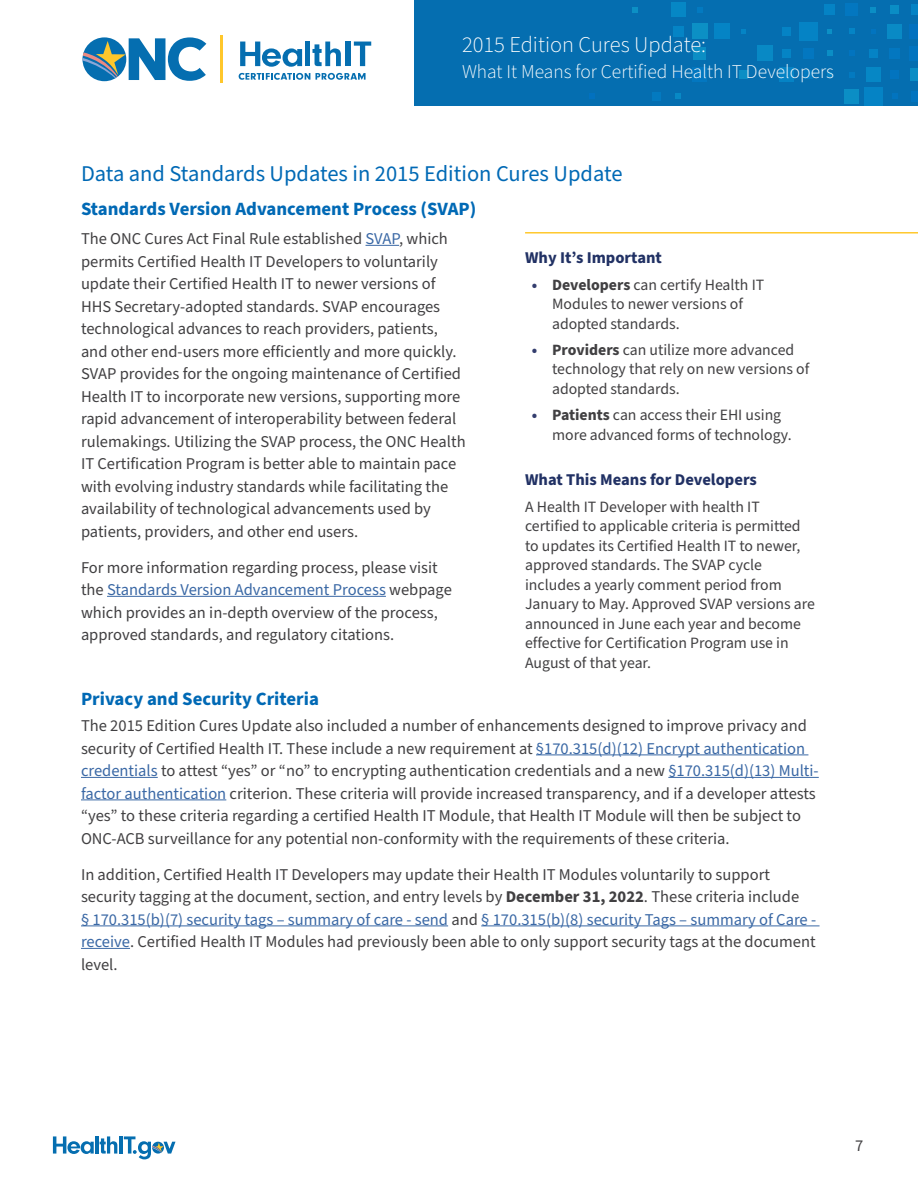
<style>
.page{position:relative;width:918px;height:1188px;background:#fff}
.page>*{position:absolute;margin:0;border:0;box-sizing:border-box;transform-origin:0 0}
.t1{font:22.5px "Source Sans Pro";color:#0069b5}
.t2{font:300 22.5px "Source Sans Pro";color:#fff}
.t3{font:300 19.5px "Source Sans Pro";color:#fff}
.t4{font:700 18.75px "Source Sans Pro";color:#0069b5}
.Body_Text{font:16.5px/22.5px "Source Sans Pro";color:#414042}
.t5{font:700 16.5px "Source Sans Pro";color:#213164}
.Sidebar_-No_Bullet{font:15.75px/19.5px "Source Sans Pro";color:#414042}
.s1{color:#3a68a5}
.s2{font-weight:700;color:#343e6e}
.s3{font-weight:700}
</style>
<div class="page">
<div style="left:414px;top:0;width:504px;height:106px;background:#056eb0"></div>
<div style="left:891px;top:5px;width:8px;height:9px;background:#0a8dc5"></div>
<div style="left:782px;top:27px;width:9px;height:9px;background:#0583c5"></div>
<div style="left:891px;top:70px;width:8px;height:9px;background:#0274bf"></div>
<div style="left:869px;top:49px;width:9px;height:8px;background:#0583c5"></div>
<div style="left:804px;top:70px;width:9px;height:9px;background:#037ac0"></div>
<div style="left:782px;top:49px;width:9px;height:8px;background:#0584c5"></div>
<div style="left:739px;top:70px;width:9px;height:9px;background:#0b8ec5"></div>
<div style="left:652px;top:92px;width:9px;height:9px;background:#037ac0"></div>
<svg style="left:871px;top:29px;width:4px;height:5px"></svg>
<svg style="left:828px;top:29px;width:4px;height:5px"></svg>
<svg style="left:741px;top:29px;width:4px;height:5px"></svg>
<svg style="left:828px;top:73px;width:4px;height:4px"></svg>
<div style="left:799px;top:22px;width:19px;height:19px;background:#0583c5"></div>
<div style="left:864px;top:87px;width:19px;height:19px;background:#0583c5"></div>
<div style="left:909px;top:24px;width:9px;height:15px;background:#0271bf"></div>
<div style="left:888px;top:24px;width:14px;height:15px;background:#098ac5"></div>
<div style="left:909px;top:46px;width:9px;height:14px;background:#0274bf"></div>
<div style="left:866px;top:68px;width:14px;height:14px;background:#0687c5"></div>
<div style="left:844px;top:89px;width:15px;height:15px;background:#0b8ec5"></div>
<div style="left:779px;top:68px;width:15px;height:14px;background:#0583c5"></div>
<div style="left:671px;top:3px;width:15px;height:14px;background:#0687c5"></div>
<div style="left:693px;top:68px;width:14px;height:14px;background:#0377c0"></div>
<div style="left:714px;top:24px;width:16px;height:15px;background:#0584c5"></div>
<div style="left:757px;top:45px;width:16px;height:16px;background:#0889c5"></div>
<div style="left:692px;top:24px;width:16px;height:15px;background:#0c90c5"></div>
<div style="left:912px;top:5px;width:6px;height:10px;background:#0583c5"></div>
<div style="left:825px;top:5px;width:10px;height:10px;background:#0583c5"></div>
<div style="left:912px;top:91px;width:6px;height:10px;background:#0274bf"></div>
<div style="left:890px;top:48px;width:10px;height:10px;background:#0377c0"></div>
<div style="left:803px;top:48px;width:10px;height:10px;background:#0377c0"></div>
<div style="left:673px;top:26px;width:10px;height:11px;background:#0584c5"></div>
<div style="left:845px;top:3px;width:13px;height:13px;background:#0377c0"></div>
<div style="left:910px;top:68px;width:8px;height:13px;background:#0a8dc5"></div>
<div style="left:693px;top:47px;width:13px;height:13px;background:#0b8ec5"></div>
<svg style="left:870px;top:7px;width:6px;height:6px"></svg>
<svg style="left:849px;top:29px;width:5px;height:5px"></svg>
<svg style="left:892px;top:94px;width:6px;height:5px"></svg>
<svg style="left:849px;top:50px;width:5px;height:6px"></svg>
<svg style="left:849px;top:72px;width:5px;height:6px"></svg>
<svg style="left:827px;top:50px;width:6px;height:6px"></svg>
<svg style="left:697px;top:7px;width:6px;height:6px"></svg>
<svg style="left:632px;top:7px;width:6px;height:6px"></svg>
<svg style="left:675px;top:72px;width:6px;height:6px"></svg>
<svg style="left:675px;top:94px;width:6px;height:5px"></svg>
<svg style="left:589px;top:94px;width:6px;height:5px"></svg>
<svg style="left:53px;top:1136px;width:41px;height:18px"></svg>
<hr style="left:95px;top:1136px;width:4px;height:18px;background:#056eb0">
<svg style="left:100px;top:1136px;width:17px;height:18px"></svg>
<hr style="left:119px;top:1136px;width:4px;height:18px;background:#056eb0">
<svg style="left:124px;top:1136px;width:52px;height:23px"></svg>
<svg style="left:240px;top:42px;width:62px;height:25px"></svg>
<hr style="left:305px;top:42px;width:4px;height:24px;background:#056eb0">
<svg style="left:312px;top:42px;width:29px;height:24px"></svg>
<div style="left:346px;top:42px;width:5px;height:24px;background:#056eb0"></div>
<svg style="left:354px;top:42px;width:17px;height:24px"></svg>
<svg style="left:239px;top:73px;width:127px;height:7px"></svg>
<svg style="left:83px;top:37px;width:123px;height:44px"></svg>
<hr style="left:221px;top:35px;width:2px;height:48px;background:#ffc72b">
<hr style="left:366px;top:245px;width:33px;height:1px;background:#3a68a5">
<hr style="left:107px;top:596px;width:279px;height:1px;background:#3a68a5">
<hr style="left:525px;top:232px;width:393px;height:2px;background:#ffc82d">
<hr style="left:536px;top:754px;width:272px;height:1px;background:#3a68a5">
<hr style="left:81px;top:777px;width:77px;height:1px;background:#3a68a5">
<hr style="left:668px;top:777px;width:151px;height:1px;background:#3a68a5">
<hr style="left:81px;top:799px;width:145px;height:1px;background:#3a68a5">
<hr style="left:81px;top:925px;width:367px;height:1px;background:#3a68a5">
<hr style="left:481px;top:925px;width:339px;height:1px;background:#3a68a5">
<hr style="left:81px;top:948px;width:49px;height:1px;background:#3a68a5">
<h1 class="t2" style="left:462px;top:30px;width:246px">2015 Edition Cures Update:</h1>
<p class="t3" style="left:462px;top:58px;width:374px">What It Means for Certified Health IT Developers</p>
<h2 class="t1" style="left:81px;top:158px;width:543px">Data and Standards Updates in 2015 Edition Cures Update</h2>
<h3 class="t4" style="left:81px;top:196px;width:397px">Standards Version Advancement Process (SVAP)</h3>
<p class="Body_Text" style="left:81px;top:228px;width:386px">The ONC Cures Act Final Rule established <span class="s1">SVAP</span>, which permits Certified Health IT Developers to voluntarily update their Certified Health IT to newer versions of HHS Secretary-adopted standards. SVAP encourages technological advances to reach providers, patients, and other end-users more efficiently and more quickly.<br>SVAP provides for the ongoing maintenance of Certified Health IT to incorporate new versions, supporting more rapid advancement of interoperability between federal rulemakings. Utilizing the SVAP process, the ONC Health IT Certification Program is better able to maintain pace with evolving industry standards while facilitating the availability of technological advancements used by patients, providers, and other end users.</p>
<p class="Body_Text" style="left:81px;top:556px;width:372px">For more information regarding process, please visit the <span class="s1">Standards Version Advancement Process</span> webpage which provides an in-depth overview of the process, approved standards, and regulatory citations.</p>
<h4 class="t5" style="left:525px;top:247px;width:138px">Why It’s Important</h4>
<p class="Sidebar_-No_Bullet" style="left:552px;top:275px;width:214px;text-indent:-20px"><span class="s2">•</span> <span class="s3">Developers</span> can certify Health IT<br>Modules to newer versions of adopted standards.</p>
<p class="Sidebar_-No_Bullet" style="left:552px;top:340px;width:259px;text-indent:-20px"><span class="s2">•</span> <span class="s3">Providers</span> can utilize more advanced technology that rely on new versions of adopted standards.</p>
<p class="Sidebar_-No_Bullet" style="left:552px;top:406px;width:241px;text-indent:-20px"><span class="s2">•</span> <span class="s3">Patients</span> can access their EHI using more advanced forms of technology.</p>
<h4 class="t5" style="left:525px;top:469px;width:233px">What This Means for Developers</h4>
<p class="Sidebar_-No_Bullet" style="left:525px;top:497px;width:291px">A Health IT Developer with health IT certified to applicable criteria is permitted to updates its Certified Health IT to newer, approved standards. The SVAP cycle includes a yearly comment period from January to May. Approved SVAP versions are announced in June each year and become effective for Certification Program use in August of that year.</p>
<h3 class="t4" style="left:81px;top:686px;width:239px">Privacy and Security Criteria</h3>
<p class="Body_Text" style="left:81px;top:715px;width:739px">The 2015 Edition Cures Update also included a number of enhancements designed to improve privacy and security of Certified Health IT. These include a new requirement at <span class="s1">§170.315(d)(12) Encrypt authentication credentials</span> to attest “yes” or “no” to encrypting authentication credentials and a new <span class="s1">§170.315(d)(13) Multi&shy;factor authentication</span> criterion. These criteria will provide increased transparency, and if a developer attests “yes” to these criteria regarding a certified Health IT Module, that Health IT Module will then be subject to ONC-ACB surveillance for any potential non-conformity with the requirements of these criteria.</p>
<p class="Body_Text" style="left:81px;top:863px;width:737px">In addition, Certified Health IT Developers may update their Health IT Modules voluntarily to support security tagging at the document, section, and entry levels by <span class="s3">December 31, 2022</span>. These criteria include<br><span class="s1">§ 170.315(b)(7) security tags – summary of care - send</span> and <span class="s1">§ 170.315(b)(8) security Tags – summary of Care - receive</span>. Certified Health IT Modules had previously been able to only support security tags at the document level.</p>
<p class="Body_Text" style="left:855px;top:1135px;width:10px">7</p>
</div>
